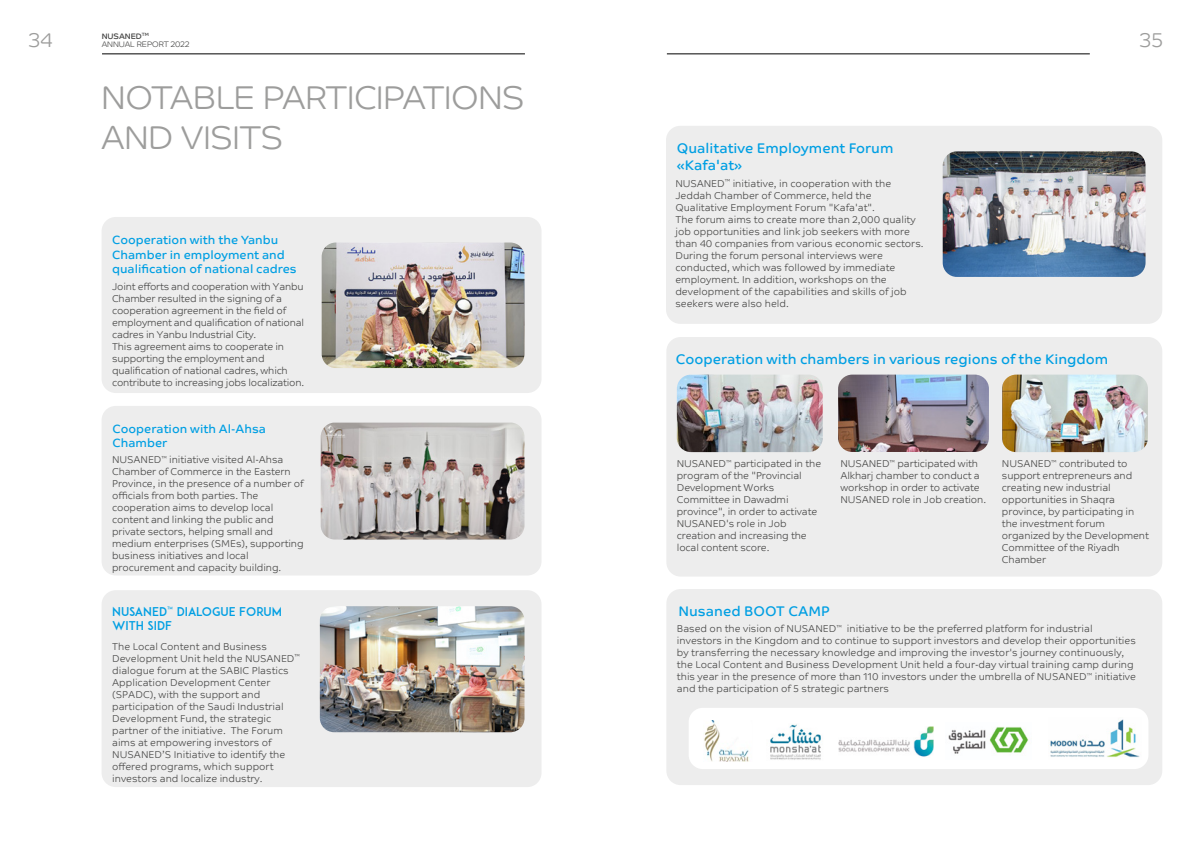
<style>
.page{position:relative;width:1191px;height:842px;background:#fff}
.page>*{position:absolute;margin:0;border:0;box-sizing:border-box;transform-origin:0 0}
.t1{font:300 33px/39.6px "SABIC Typeface Headline";color:#9d9d9c}
.t2{font:300 20px "SABIC Typeface Headline";color:#9d9d9c}
.t3{font:14px/16.8px "SABIC Typeface Text";color:#009fe3}
.t4{font:12px/14.4px "SABIC Typeface Text";color:#009fe3}
.t5{font:12px/14.4px "ADAM.CGPRO";color:#009fe3}
.t6{font:300 10px/12px "SABIC Typeface Text";color:#4a4a49}
.t7{font:300 10px/12px "SABIC Typeface Text";letter-spacing:-.02em;color:#4a4a49}
.t8{font:300 8px/8px "SABIC Typeface Headline";color:#4a4a49}
.s1{font-weight:400}
</style>
<div class="page">
<div style="left:102px;top:217px;width:439px;height:176px;background:#ededed;border-radius:14px"></div>
<div style="left:666px;top:126px;width:496px;height:198px;background:#ededed;border-radius:14px"></div>
<div style="left:102px;top:406px;width:439px;height:169px;background:#ededed;border-radius:14px"></div>
<div style="left:666px;top:337px;width:496px;height:240px;background:#ededed;border-radius:14px"></div>
<div style="left:102px;top:590px;width:439px;height:197px;background:#ededed;border-radius:14px"></div>
<div style="left:666px;top:589px;width:496px;height:196px;background:#ededed;border-radius:14px"></div>
<div style="left:688px;top:708px;width:460px;height:61px;background:#fff;border-radius:14px"></div>
<img style="left:704px;top:720px;width:45px;height:42px">
<img style="left:322px;top:242px;width:202px;height:126px">
<img style="left:942px;top:151px;width:203px;height:126px">
<img style="left:321px;top:423px;width:203px;height:116px">
<img style="left:320px;top:606px;width:204px;height:126px">
<img style="left:1002px;top:375px;width:145px;height:77px">
<img style="left:677px;top:375px;width:145px;height:77px">
<img style="left:838px;top:375px;width:151px;height:77px">
<img style="left:948px;top:727px;width:81px;height:27px">
<img style="left:839px;top:727px;width:94px;height:30px">
<img style="left:770px;top:724px;width:51px;height:36px">
<img style="left:1050px;top:719px;width:90px;height:39px">
<hr style="left:667px;top:54px;width:422px;height:1px;background:#000">
<hr style="left:102px;top:54px;width:423px;height:1px;background:#000">
<h2 class="t2" style="left:29px;top:28px;width:25px">34</h2>
<h2 class="t2" style="left:1139px;top:28px;width:25px">35</h2>
<p class="t8" style="left:102px;top:32px;width:89px"><span class="s1">NUSANED</span><sup>TM<br></sup>ANNUAL REPORT 2022</p>
<h1 class="t1" style="left:102px;top:78px;width:424px">NOTABLE PARTICIPATIONS<br>AND VISITS</h1>
<p class="t4" style="left:112px;top:233px;width:186px">Cooperation with the Yanbu<br>Chamber in employment and qualification of national cadres</p>
<p class="t7" style="left:112px;top:280px;width:193px">Joint efforts and cooperation with Yanbu Chamber resulted in the signing of a cooperation agreement in the field of employment and qualification of national cadres in Yanbu Industrial City.<br>This agreement aims to cooperate in supporting the employment and qualification of national cadres, which contribute to increasing jobs localization.</p>
<p class="t4" style="left:113px;top:422px;width:155px">Cooperation with Al-Ahsa<br>Chamber</p>
<p class="t6" style="left:112px;top:453px;width:193px">NUSANED<sup>™</sup> initiative visited Al-Ahsa Chamber of Commerce in the Eastern Province, in the presence of a number of officials from both parties. The cooperation aims to develop local content and linking the public and private sectors, helping small and medium enterprises (SMEs), supporting business initiatives and local procurement and capacity building.</p>
<p class="t5" style="left:112px;top:604px;width:171px">NUSANED<sup>™</sup> DIALOGUE FORUM<br>WITH SIDF</p>
<p class="t6" style="left:112px;top:639px;width:189px">The Local Content and Business Development Unit held the NUSANED<sup>™ </sup>dialogue forum at the SABIC Plastics Application Development Center (SPADC), with the support and participation of the Saudi Industrial Development Fund, the strategic partner of the initiative. The Forum aims at empowering investors of NUSANED’S Initiative to identify the offered programs, which support investors and localize industry.</p>
<h3 class="t3" style="left:677px;top:140px;width:218px">Qualitative Employment Forum «Kafa'at»</h3>
<p class="t6" style="left:675px;top:176px;width:250px">NUSANED<sup>™</sup> initiative, in cooperation with the Jeddah Chamber of Commerce, held the Qualitative Employment Forum "Kafa'at".<br>The forum aims to create more than 2,000 quality job opportunities and link job seekers with more than 40 companies from various economic sectors.<br>During the forum personal interviews were conducted, which was followed by immediate employment. In addition, workshops on the development of the capabilities and skills of job seekers were also held.</p>
<h3 class="t3" style="left:676px;top:351px;width:434px">Cooperation with chambers in various regions of the Kingdom</h3>
<p class="t6" style="left:677px;top:457px;width:146px">NUSANED<sup>™</sup> participated in the program of the "Provincial<br>Development Works<br>Committee in Dawadmi province", in order to activate<br>NUSANED's role in Job creation and increasing the local content score.</p>
<p class="t6" style="left:840px;top:457px;width:147px">NUSANED<sup>™</sup> participated with<br>Alkharj chamber to conduct a workshop in order to activate<br>NUSANED role in Job creation.</p>
<p class="t6" style="left:1002px;top:457px;width:148px">NUSANED<sup>™</sup> contributed to support entrepreneurs and creating new industrial opportunities in Shaqra province, by participating in the investment forum organized by the Development<br>Committee of the Riyadh<br>Chamber</p>
<h3 class="t3" style="left:678px;top:603px;width:153px">Nusaned BOOT CAMP</h3>
<p class="t6" style="left:677px;top:622px;width:460px">Based on the vision of NUSANED<sup>™</sup> initiative to be the preferred platform for industrial investors in the Kingdom and to continue to support investors and develop their opportunities by transferring the necessary knowledge and improving the investor's journey continuously, the Local Content and Business Development Unit held a four-day virtual training camp during this year in the presence of more than 110 investors under the umbrella of NUSANED<sup>™</sup> initiative and the participation of 5 strategic partners</p>
</div>
